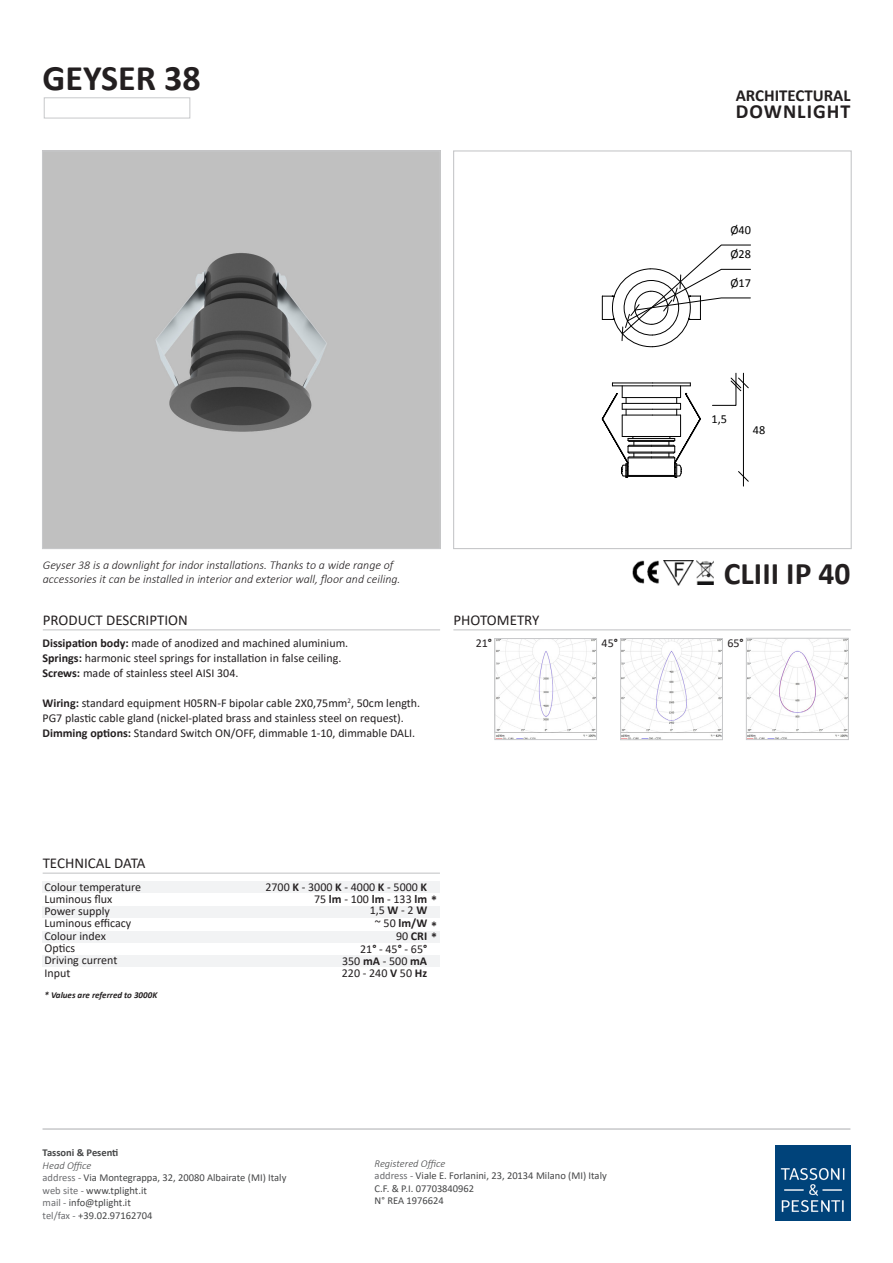
<style>
.page{position:relative;width:893px;height:1263px;background:#fff}
.page>*{position:absolute;margin:0;border:0;box-sizing:border-box;transform-origin:0 0}
.t1{font:700 36px "Calibri";color:#231f20}
.t2{font:700 31.5px "Calibri";color:#231f20}
.t3{font:700 20.1px "Calibri";letter-spacing:.05em;color:#231f20}
.t4{font:700 16.8px "Calibri";color:#231f20}
.t5{font:15px "Calibri";color:#231f20}
.t6{font:12.3px "Calibri";color:#000}
.t7{font:12px/15px "Calibri";color:#231f20}
.t8{font:italic 300 12px/14.4px "Calibri";color:#231f20}
.t9{font:700 12px "Calibri";color:#231f20}
.t10{font:10.5px "Calibri";color:#454647}
.t11{font:italic 300 10.5px "Calibri";color:#454647}
.t12{font:700 10.5px "Calibri";color:#454647}
.t13{font:italic 700 9px "Calibri";color:#231f20}
.t14{font:700 4.65px "Arial";letter-spacing:-.005em;color:#6c6865}
.t15{font:3.15px "Arial";color:#000}
.s1{font-weight:700}
.s2{font-weight:400}
.s3{color:#6c6d70}
</style>
<div class="page">
<div style="left:43px;top:906px;width:397px;height:12px;background:#f2f3f4"></div>
<img style="left:44px;top:152px;width:395px;height:395px">
<div style="left:44px;top:98px;width:146px;height:20px;border:1px solid #c7c8ca"></div>
<svg style="left:602px;top:383px;width:99px;height:95px"></svg>
<hr style="left:743px;top:373px;width:1px;height:113px;background:#000">
<svg style="left:712px;top:373px;width:36px;height:32px"></svg>
<svg style="left:738px;top:471px;width:10px;height:10px"></svg>
<svg style="left:602px;top:245px;width:149px;height:102px"></svg>
<img style="left:632px;top:561px;width:27px;height:23px">
<img style="left:664px;top:560px;width:29px;height:25px">
<img style="left:697px;top:561px;width:16px;height:24px">
<hr style="left:43px;top:629px;width:397px;height:1px;background:#c7c8ca">
<div style="left:43px;top:881px;width:397px;height:12px;background:#f2f3f4"></div>
<hr style="left:43px;top:872px;width:397px;height:2px;background:#c7c8ca">
<div style="left:43px;top:931px;width:397px;height:11px;background:#f2f3f4"></div>
<div style="left:43px;top:955px;width:397px;height:12px;background:#f2f3f4"></div>
<img style="left:622px;top:640px;width:99px;height:98px">
<div style="left:620px;top:638px;width:103px;height:102px;border:1px solid #c7c8ca"></div>
<img style="left:496px;top:640px;width:99px;height:98px">
<div style="left:494px;top:638px;width:103px;height:102px;border:1px solid #c7c8ca"></div>
<img style="left:748px;top:640px;width:99px;height:98px">
<div style="left:746px;top:638px;width:103px;height:102px;border:1px solid #c7c8ca"></div>
<hr style="left:453px;top:629px;width:398px;height:1px;background:#c7c8ca">
<hr style="left:43px;top:1128px;width:807px;height:2px;background:#c7c8ca">
<img style="left:776px;top:1145px;width:74px;height:75px">
<p class="t1" style="left:43px;top:53px;width:160px">GEYSER 38</p>
<p class="t4" style="left:736px;top:84px;width:116px">ARCHITECTURAL</p>
<p class="t3" style="left:736px;top:97px;width:116px">DOWNLIGHT</p>
<p class="t6" style="left:730px;top:222px;width:22px">Ø40</p>
<p class="t6" style="left:730px;top:246px;width:22px">Ø28</p>
<p class="t6" style="left:730px;top:275px;width:22px">Ø17</p>
<p class="t6" style="left:711px;top:411px;width:17px">1,5</p>
<p class="t6" style="left:753px;top:422px;width:14px">48</p>
<p class="t8" style="left:43px;top:558px;width:359px">Geyser 38 is a downlight for indor installations. Thanks to a wide range of accessories it can be installed in interior and exterior wall, floor and ceiling.</p>
<p class="t14" style="left:377px;top:565px;width:21px">Project 1</p>
<p class="t2" style="left:724px;top:551px;width:128px">CLIII IP 40</p>
<p class="t15" style="left:839px;top:579px;width:18px">29.06.2016</p>
<p class="t5" style="left:43px;top:610px;width:146px">PRODUCT DESCRIPTION</p>
<p class="t5" style="left:453px;top:610px;width:88px">PHOTOMETRY</p>
<p class="t7" style="left:43px;top:635px;width:307px"><span class="s1">Dissipation body:</span> made of anodized and machined aluminium.<br><span class="s1">Springs:</span> harmonic steel springs for installation in false ceiling.</p>
<p class="t7" style="left:43px;top:665px;width:197px"><span class="s1">Screws:</span> made of stainless steel AISI 304.</p>
<p class="t7" style="left:43px;top:695px;width:379px"><span class="s1">Wiring:</span> standard equipment H05RN-F bipolar cable 2X0,75mm<sup>2</sup>, 50cm length.<br>PG7 plastic cable gland (nickel-plated brass and stainless steel on request).</p>
<p class="t7" style="left:43px;top:725px;width:374px"><span class="s1">Dimming options:</span> Standard Switch ON/OFF, dimmable 1-10, dimmable DALI.</p>
<p class="t7" style="left:476px;top:635px;width:18px">21<span class="s1">°</span></p>
<p class="t7" style="left:602px;top:635px;width:18px">45<span class="s1">°</span></p>
<p class="t7" style="left:727px;top:635px;width:18px">65<span class="s1">°</span></p>
<p class="t5" style="left:43px;top:853px;width:104px">TECHNICAL DATA</p>
<p class="t7" style="left:45px;top:880px;width:98px">Colour temperature</p>
<p class="t7" style="left:265px;top:879px;width:163px">2700 <span class="s1">K</span> - 3000 <span class="s1">K</span> - 4000 <span class="s1">K</span> - 5000 <span class="s1">K</span></p>
<p class="t7" style="left:45px;top:891px;width:69px">Luminous flux</p>
<p class="t7" style="left:314px;top:891px;width:115px">75 <span class="s1">lm</span> - 100 <span class="s1">lm</span> - 133 <span class="s1">lm</span></p>
<p class="t9" style="left:431px;top:892px;width:7px">*</p>
<p class="t9" style="left:431px;top:917px;width:7px">*</p>
<p class="t9" style="left:431px;top:929px;width:7px">*</p>
<p class="t7" style="left:45px;top:903px;width:67px">Power supply</p>
<p class="t7" style="left:370px;top:903px;width:59px">1,5 <span class="s1">W</span> - 2 <span class="s1">W</span></p>
<p class="t7" style="left:45px;top:916px;width:88px">Luminous efficacy</p>
<p class="t9" style="left:375px;top:915px;width:54px"><span class="s2">~ 50</span> lm/W</p>
<p class="t7" style="left:45px;top:952px;width:74px">Driving current</p>
<p class="t7" style="left:45px;top:928px;width:63px">Colour index</p>
<p class="t9" style="left:396px;top:927px;width:33px"><span class="s2">90</span> CRI</p>
<p class="t7" style="left:45px;top:941px;width:32px">Optics</p>
<p class="t7" style="left:360px;top:941px;width:69px">21<span class="s1">°</span> - 45<span class="s1">°</span> - 65<span class="s1">°</span></p>
<p class="t7" style="left:342px;top:953px;width:87px">350 <span class="s1">mA</span> - 500 <span class="s1">mA</span></p>
<p class="t7" style="left:45px;top:965px;width:27px">Input</p>
<p class="t7" style="left:342px;top:965px;width:87px">220 - 240 <span class="s1">V</span> 50 <span class="s1">Hz</span></p>
<p class="t13" style="left:45px;top:989px;width:114px">* Values are referred to 3000K</p>
<p class="t12" style="left:43px;top:1145px;width:77px">Tassoni &amp; Pesenti</p>
<p class="t11" style="left:43px;top:1158px;width:50px">Head Office</p>
<p class="t10" style="left:43px;top:1170px;width:245px"><span class="s3">address -</span> Via Montegrappa, 32, 20080 Albairate (MI) Italy</p>
<p class="t10" style="left:43px;top:1183px;width:106px"><span class="s3">web site -</span> www.tplight.it</p>
<p class="t10" style="left:43px;top:1195px;width:90px"><span class="s3">mail -</span> info@tplight.it</p>
<p class="t10" style="left:43px;top:1208px;width:111px"><span class="s3">tel/fax -</span> +39.02.97162704</p>
<p class="t11" style="left:375px;top:1156px;width:72px">Registered Office</p>
<p class="t10" style="left:375px;top:1168px;width:234px"><span class="s3">address -</span> Viale E. Forlanini, 23, 20134 Milano (MI) Italy</p>
<p class="t10" style="left:375px;top:1181px;width:101px">C.F. &amp; P.I. 07703840962</p>
<p class="t10" style="left:375px;top:1193px;width:71px">N° REA 1976624</p>
</div>
